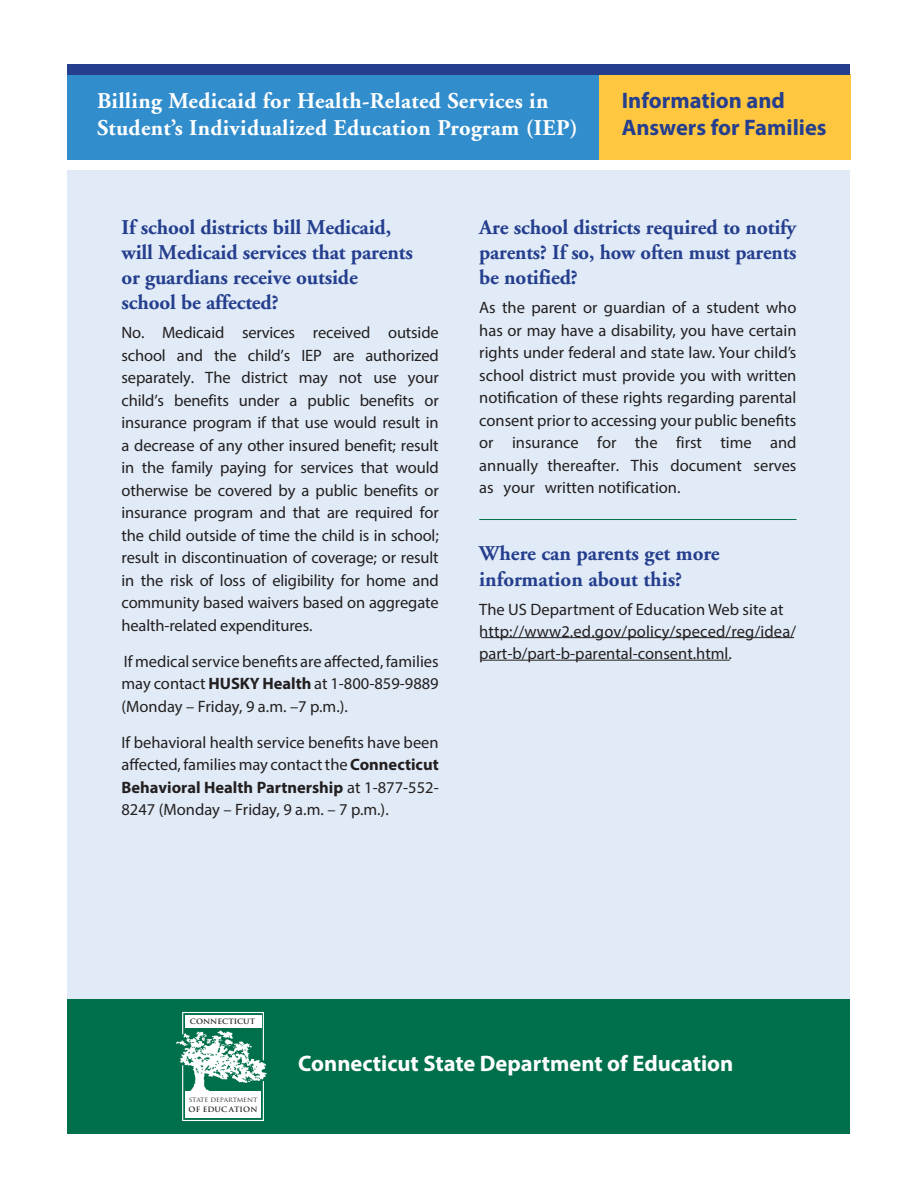
<style>
.page{position:relative;width:918px;height:1188px;background:#fff}
.page>*{position:absolute;margin:0;border:0;box-sizing:border-box;transform-origin:0 0}
.t1{font:700 22.5px/27px "Adobe Garamond";letter-spacing:.015em;color:#fff}
.t2{font:700 22.5px "Myriad Pro";color:#fff}
.t3{font:700 22.5px/27px "Myriad Pro";color:#253f8e}
.t4{font:700 21px/25.2px "Adobe Garamond";letter-spacing:-.005em;color:#253f8e}
.t5{font:16.5px/22.5px "Myriad Pro";color:#231f20;text-align:justify}
.t6{font:700 7.2px "Trajan Pro";color:#231f20;scale:1.06 1}
.t7{font:5.85px "Trajan Pro";color:#231f20;scale:1.06 1}
.s1{font-weight:700}
</style>
<div class="page">
<div style="left:599px;top:75px;width:251px;height:85px;background:#ffc740"></div>
<div style="left:68px;top:171px;width:782px;height:953px;background:#e1ebf7"></div>
<hr style="left:481px;top:660px;width:249px;height:1px;background:#231f20">
<hr style="left:481px;top:637px;width:313px;height:1px;background:#231f20">
<div style="left:68px;top:75px;width:531px;height:85px;background:#318dcc"></div>
<div style="left:68px;top:64px;width:782px;height:11px;background:#253f8e"></div>
<div style="left:68px;top:999px;width:782px;height:135px;background:#006f4b"></div>
<hr style="left:479px;top:519px;width:317px;height:1px;background:#006f4b">
<svg style="left:176px;top:1011px;width:91px;height:110px"></svg>
<p class="t1" style="left:97px;top:88px;width:482px">Billing Medicaid for Health-Related Services in<br>Student’s Individualized Education Program (IEP)</p>
<p class="t3" style="left:622px;top:87px;width:206px">Information and<br>Answers for Families</p>
<p class="t4" style="left:121px;top:215px;width:293px">If school districts bill Medicaid, will Medicaid services that parents or guardians receive outside school be affected?</p>
<p class="t5" style="left:121px;top:321px;width:319px">No. Medicaid services received outside school and the child’s IEP are authorized separately. The district may not use your child’s benefits under a public benefits or insurance program if that use would result in a decrease of any other insured benefit; result in the family paying for services that would otherwise be covered by a public benefits or insurance program and that are required for the child outside of time the child is in school; result in discontinuation of coverage; or result in the risk of loss of eligibility for home and community based waivers based on aggregate health-related expenditures.</p>
<p class="t5" style="left:122px;top:650px;width:319px">If medical service benefits are affected, families may contact <span class="s1">HUSKY Health</span> at 1-800-859-9889 (Monday – Friday, 9 a.m. –7 p.m.).</p>
<p class="t5" style="left:122px;top:731px;width:319px">If behavioral health service benefits have been affected, families may contact the <span class="s1">Connecticut Behavioral Health Partnership</span> at 1-877-552- 8247 (Monday – Friday, 9 a.m. – 7 p.m.).</p>
<p class="t4" style="left:479px;top:215px;width:319px;text-align:justify">Are school districts required to notify parents? If so, how often must parents be notified?</p>
<p class="t5" style="left:479px;top:296px;width:319px">As the parent or guardian of a student who has or may have a disability, you have certain rights under federal and state law. Your child’s school district must provide you with written notification of these rights regarding parental consent prior to accessing your public benefits or insurance for the first time and annually thereafter. This document serves as your written notification.</p>
<p class="t4" style="left:479px;top:542px;width:242px">Where can parents get more information about this?</p>
<p class="t5" style="left:479px;top:598px;width:318px;text-align:left">The US Department of Education Web site at http://www2.ed.gov/policy/speced/reg/idea/ part-b/part-b-parental-consent.html.</p>
<p class="t6" style="left:190px;top:1017px;width:63px">CONNECTICUT</p>
<p class="t7" style="left:189px;top:1097px;width:66px">STATE DEPARTMENT</p>
<p class="t6" style="left:188px;top:1105px;width:67px">OF EDUC ATION</p>
<p class="t2" style="left:298px;top:1049px;width:437px">Connecticut State Department of Education</p>
</div>
